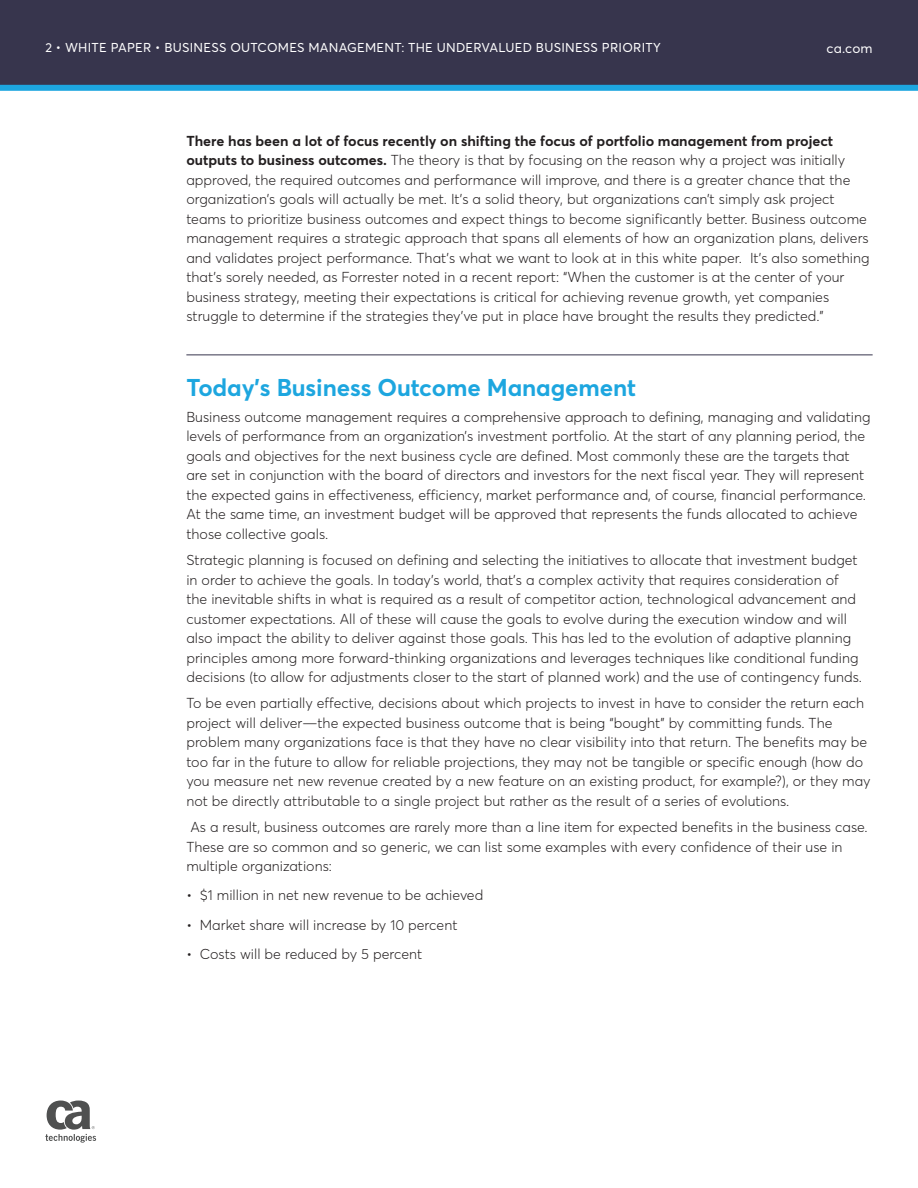
<style>
.page{position:relative;width:918px;height:1188px;background:#fff}
.page>*{position:absolute;margin:0;border:0;box-sizing:border-box;transform-origin:0 0}
.t1{font:700 24px "Averta";letter-spacing:-.005em;color:#1da6df}
.t2{font:300 14.25px/19.5px "Averta";color:#231f20}
.t3{font:13.5px "Averta";color:#fff}
.t4{font:12.75px "Averta";letter-spacing:.02em;color:#fff}
.s1{font-weight:700}
</style>
<div class="page">
<svg style="left:0;top:0;width:918px;height:91px;background:#353c56"></svg>
<svg style="left:45px;top:1101px;width:51px;height:42px"></svg>
<hr style="left:186px;top:355px;width:687px;height:1px;background:#37354d">
<p class="t4" style="left:45px;top:40px;width:617px">2 • WHITE PAPER • BUSINESS OUTCOMES MANAGEMENT: THE UNDERVALUED BUSINESS PRIORITY</p>
<p class="t3" style="left:827px;top:40px;width:48px">ca.com</p>
<p class="t2" style="left:186px;top:131px;width:685px"><span class="s1">There has been a lot of focus recently on shifting the focus of portfolio management from project outputs to business outcomes.</span> The theory is that by focusing on the reason why a project was initially approved, the required outcomes and performance will improve, and there is a greater chance that the organization’s goals will actually be met. It’s a solid theory, but organizations can’t simply ask project teams to prioritize business outcomes and expect things to become significantly better. Business outcome management requires a strategic approach that spans all elements of how an organization plans, delivers and validates project performance. That’s what we want to look at in this white paper. It’s also something that’s sorely needed, as Forrester noted in a recent report: “When the customer is at the center of your business strategy, meeting their expectations is critical for achieving revenue growth, yet companies struggle to determine if the strategies they’ve put in place have brought the results they predicted.”</p>
<h1 class="t1" style="left:186px;top:372px;width:451px">Today’s Business Outcome Management</h1>
<p class="t2" style="left:186px;top:407px;width:686px">Business outcome management requires a comprehensive approach to defining, managing and validating levels of performance from an organization’s investment portfolio. At the start of any planning period, the goals and objectives for the next business cycle are defined. Most commonly these are the targets that are set in conjunction with the board of directors and investors for the next fiscal year. They will represent the expected gains in effectiveness, efficiency, market performance and, of course, financial performance.<br>At the same time, an investment budget will be approved that represents the funds allocated to achieve those collective goals.</p>
<p class="t2" style="left:186px;top:550px;width:677px">Strategic planning is focused on defining and selecting the initiatives to allocate that investment budget in order to achieve the goals. In today’s world, that’s a complex activity that requires consideration of the inevitable shifts in what is required as a result of competitor action, technological advancement and customer expectations. All of these will cause the goals to evolve during the execution window and will also impact the ability to deliver against those goals. This has led to the evolution of adaptive planning principles among more forward-thinking organizations and leverages techniques like conditional funding decisions (to allow for adjustments closer to the start of planned work) and the use of contingency funds.</p>
<p class="t2" style="left:186px;top:694px;width:686px">To be even partially effective, decisions about which projects to invest in have to consider the return each project will deliver—the expected business outcome that is being “bought” by committing funds. The problem many organizations face is that they have no clear visibility into that return. The benefits may be too far in the future to allow for reliable projections, they may not be tangible or specific enough (how do you measure net new revenue created by a new feature on an existing product, for example?), or they may not be directly attributable to a single project but rather as the result of a series of evolutions.</p>
<p class="t2" style="left:186px;top:817px;width:683px">As a result, business outcomes are rarely more than a line item for expected benefits in the business case.<br>These are so common and so generic, we can list some examples with every confidence of their use in multiple organizations:</p>
<p class="t2" style="left:186px;top:886px;width:298px">• $1 million in net new revenue to be achieved</p>
<p class="t2" style="left:186px;top:915px;width:273px">• Market share will increase by 10 percent</p>
<p class="t2" style="left:186px;top:944px;width:237px">• Costs will be reduced by 5 percent</p>
</div>
